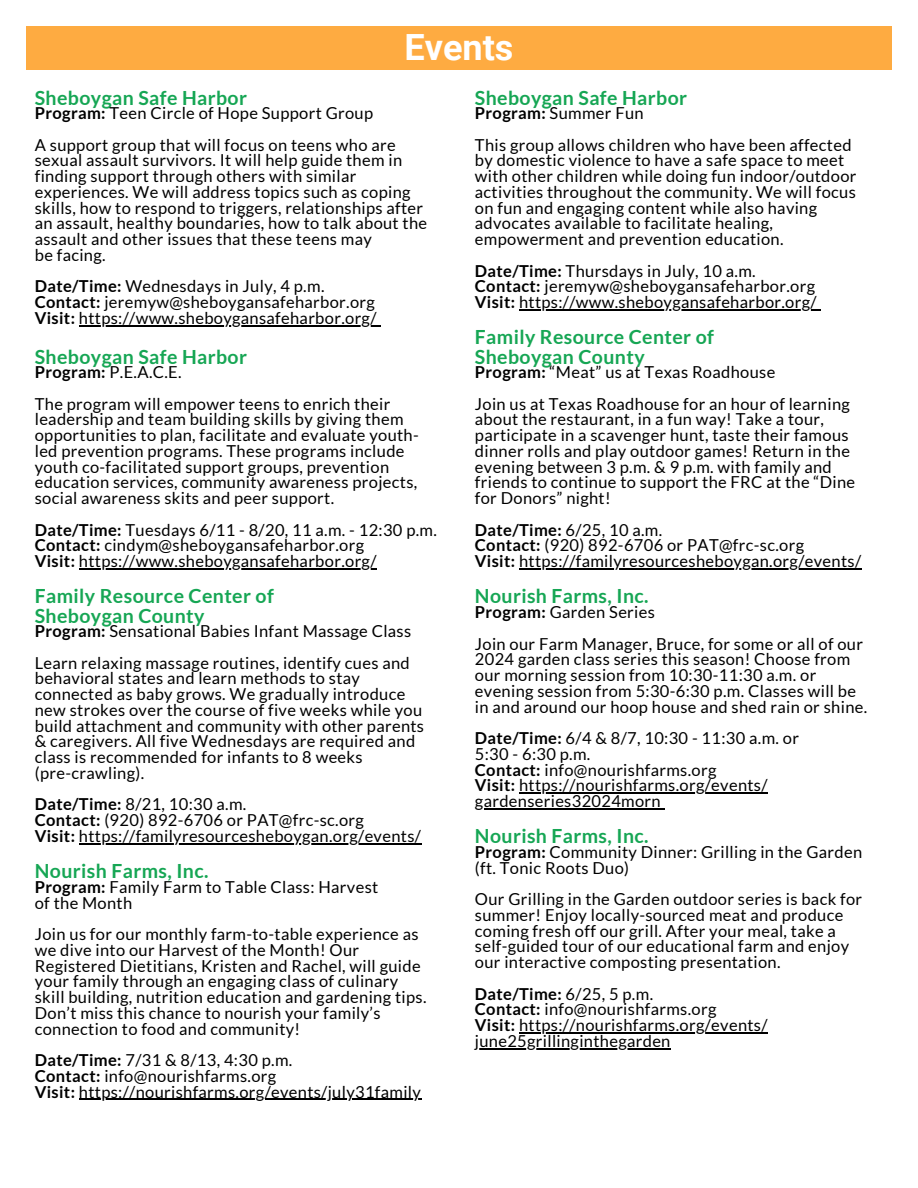
<style>
.page{position:relative;width:918px;height:1188px;background:#fff}
.page>*{position:absolute;margin:0;border:0;box-sizing:border-box;transform-origin:0 0}
.t1{font:700 36.15px "Roboto";color:#fff}
.t2{font:700 19.5px "Lato";letter-spacing:.02em;color:#16a654}
.t3{font:16.5px/15.8px "Lato";letter-spacing:.02em;color:#000}
.t4{font:700 16.5px "Lato";letter-spacing:.02em;color:#000}
.s1{font-weight:700}
.s2{font-weight:400}
</style>
<div class="page">
<div style="left:26px;top:26px;width:866px;height:44px;background:#feab41"></div>
<hr style="left:79px;top:325px;width:298px;height:1px;background:#000">
<hr style="left:519px;top:309px;width:298px;height:1px;background:#000">
<hr style="left:79px;top:568px;width:298px;height:1px;background:#000">
<hr style="left:519px;top:568px;width:342px;height:1px;background:#000">
<hr style="left:79px;top:843px;width:342px;height:1px;background:#000">
<hr style="left:519px;top:792px;width:249px;height:2px;background:#000">
<hr style="left:475px;top:808px;width:186px;height:1px;background:#000">
<hr style="left:519px;top:1032px;width:249px;height:1px;background:#000">
<hr style="left:475px;top:1048px;width:196px;height:1px;background:#000">
<hr style="left:79px;top:1099px;width:342px;height:1px;background:#000">
<h1 class="t1" style="left:404px;top:27px;width:111px">Events</h1>
<p class="t2" style="left:35px;top:85px;width:214px">Sheboygan Safe Harbor</p>
<p class="t3" style="left:35px;top:105px;width:340px"><span class="s1">Program:</span> Teen Circle of Hope Support Group</p>
<p class="t3" style="left:35px;top:136px;width:394px">A support group that will focus on teens who are sexual assault survivors. It will help guide them in finding support through others with similar experiences. We will address topics such as coping skills, how to respond to triggers, relationships after an assault, healthy boundaries, how to talk about the assault and other issues that these teens may</p>
<p class="t3" style="left:35px;top:247px;width:72px">be facing.</p>
<p class="t3" style="left:35px;top:278px;width:291px"><span class="s1">Date/Time:</span> Wednesdays in July, 4 p.m.</p>
<p class="t3" style="left:35px;top:294px;width:342px"><span class="s1">Contact:</span> jeremyw@sheboygansafeharbor.org</p>
<p class="t3" style="left:35px;top:310px;width:343px"><span class="s1">Visit:</span> https://www.sheboygansafeharbor.org/</p>
<p class="t2" style="left:35px;top:344px;width:214px">Sheboygan Safe Harbor</p>
<p class="t3" style="left:35px;top:364px;width:148px"><span class="s1">Program:</span> P.E.A.C.E.</p>
<p class="t3" style="left:35px;top:395px;width:386px">The program will empower teens to enrich their leadership and team building skills by giving them opportunities to plan, facilitate and evaluate youth&shy;led prevention programs. These programs include youth co-facilitated support groups, prevention education services, community awareness projects, social awareness skits and peer support.</p>
<p class="t3" style="left:35px;top:521px;width:404px"><span class="s1">Date/Time:</span> Tuesdays 6/11 - 8/20, 11 a.m. - 12:30 p.m.</p>
<p class="t3" style="left:35px;top:537px;width:331px"><span class="s1">Contact:</span> cindym@sheboygansafeharbor.org</p>
<p class="t3" style="left:35px;top:553px;width:343px"><span class="s1">Visit:</span> https://www.sheboygansafeharbor.org/</p>
<p class="t2" style="left:35px;top:584px;width:241px">Family Resource Center of</p>
<p class="t2" style="left:35px;top:603px;width:171px">Sheboygan County</p>
<p class="t3" style="left:35px;top:623px;width:378px"><span class="s1">Program:</span> Sensational Babies Infant Massage Class</p>
<p class="t3" style="left:35px;top:654px;width:391px">Learn relaxing massage routines, identify cues and behavioral states and learn methods to stay connected as baby grows. We gradually introduce new strokes over the course of five weeks while you build attachment and community with other parents &amp; caregivers. All five Wednesdays are required and class is recommended for infants to 8 weeks</p>
<p class="t3" style="left:35px;top:765px;width:111px">(pre-crawling).</p>
<p class="t3" style="left:35px;top:796px;width:213px"><span class="s1">Date/Time:</span> 8/21, 10:30 a.m.</p>
<p class="t3" style="left:35px;top:812px;width:331px"><span class="s1">Contact:</span> (920) 892-6706 or PAT@frc-sc.org</p>
<p class="t3" style="left:35px;top:828px;width:388px"><span class="s1">Visit:</span> https://familyresourcesheboygan.org/events/</p>
<p class="t2" style="left:35px;top:859px;width:175px">Nourish Farms, Inc.</p>
<p class="t3" style="left:35px;top:879px;width:345px"><span class="s1">Program:</span> Family Farm to Table Class: Harvest of the Month</p>
<p class="t3" style="left:35px;top:926px;width:393px">Join us for our monthly farm-to-table experience as we dive into our Harvest of the Month! Our Registered Dietitians, Kristen and Rachel, will guide your family through an engaging class of culinary skill building, nutrition education and gardening tips.<br>Don’t miss this chance to nourish your family’s connection to food and community!</p>
<p class="t3" style="left:35px;top:1052px;width:388px"><span class="s1">Date/Time:</span> 7/31 &amp; 8/13, 4:30 p.m.<br><span class="s1">Contact:</span> info@nourishfarms.org<br><span class="s1">Visit:</span> https://nourishfarms.org/events/july31family</p>
<p class="t2" style="left:475px;top:85px;width:214px">Sheboygan Safe Harbor</p>
<p class="t3" style="left:475px;top:105px;width:170px"><span class="s1">Program:</span> Summer Fun</p>
<p class="t3" style="left:475px;top:136px;width:383px">This group allows children who have been affected by domestic violence to have a safe space to meet with other children while doing fun indoor/outdoor activities throughout the community. We will focus on fun and engaging content while also having advocates available to facilitate healing, empowerment and prevention education.</p>
<p class="t3" style="left:475px;top:262px;width:282px"><span class="s1">Date/Time:</span> Thursdays in July, 10 a.m.</p>
<p class="t3" style="left:475px;top:278px;width:342px"><span class="s1">Contact:</span> jeremyw@sheboygansafeharbor.org</p>
<h2 class="t3" style="left:475px;top:294px;width:343px"><span class="s1">Visit:</span> https://www.sheboygansafeharbor.org/</h2>
<p class="t2" style="left:475px;top:325px;width:241px">Family Resource Center of</p>
<p class="t2" style="left:475px;top:344px;width:171px">Sheboygan County</p>
<p class="t3" style="left:475px;top:364px;width:302px"><span class="s1">Program:</span> “Meat” us at Texas Roadhouse</p>
<p class="t3" style="left:475px;top:395px;width:382px">Join us at Texas Roadhouse for an hour of learning about the restaurant, in a fun way! Take a tour, participate in a scavenger hunt, taste their famous dinner rolls and play outdoor games! Return in the evening between 3 p.m. &amp; 9 p.m. with family and friends to continue to support the FRC at the “Dine for Donors” night!</p>
<p class="t3" style="left:475px;top:521px;width:189px"><span class="s1">Date/Time:</span> 6/25, 10 a.m.</p>
<p class="t3" style="left:475px;top:537px;width:331px"><span class="s1">Contact:</span> (920) 892-6706 or PAT@frc-sc.org</p>
<p class="t3" style="left:475px;top:553px;width:388px"><span class="s1">Visit:</span> https://familyresourcesheboygan.org/events/</p>
<p class="t2" style="left:475px;top:584px;width:175px">Nourish Farms, Inc.</p>
<p class="t3" style="left:475px;top:604px;width:182px"><span class="s1">Program:</span> Garden Series</p>
<p class="t3" style="left:475px;top:635px;width:394px">Join our Farm Manager, Bruce, for some or all of our 2024 garden class series this season! Choose from our morning session from 10:30-11:30 a.m. or evening session from 5:30-6:30 p.m. Classes will be in and around our hoop house and shed rain or shine.</p>
<h2 class="t3" style="left:475px;top:730px;width:326px"><span class="s1">Date/Time:</span> 6/4 &amp; 8/7, 10:30 - 11:30 a.m. or</h2>
<p class="t3" style="left:475px;top:746px;width:117px">5:30 - 6:30 p.m.</p>
<p class="t3" style="left:475px;top:761px;width:243px"><span class="s1">Contact:</span> info@nourishfarms.org</p>
<p class="t3" style="left:475px;top:777px;width:294px"><span class="s1">Visit:</span> https://nourishfarms.org/events/</p>
<p class="t3" style="left:475px;top:793px;width:187px">gardenseries32024morn</p>
<p class="t2" style="left:475px;top:824px;width:175px">Nourish Farms, Inc.</p>
<p class="t3" style="left:475px;top:844px;width:389px"><span class="s1">Program:</span> Community Dinner: Grilling in the Garden (ft. Tonic Roots Duo)</p>
<p class="t3" style="left:475px;top:891px;width:389px">Our Grilling in the Garden outdoor series is back for summer! Enjoy locally-sourced meat and produce coming fresh off our grill. After your meal, take a self-guided tour of our educational farm and enjoy our interactive composting presentation.</p>
<p class="t4" style="left:475px;top:983px;width:180px">Date/Time: <span class="s2">6/25, 5 p.m.</span></p>
<p class="t3" style="left:475px;top:1001px;width:243px"><span class="s1">Contact:</span> info@nourishfarms.org</p>
<p class="t3" style="left:475px;top:1017px;width:294px"><span class="s1">Visit:</span> https://nourishfarms.org/events/</p>
<p class="t3" style="left:475px;top:1033px;width:197px">june25grillinginthegarden</p>
</div>
